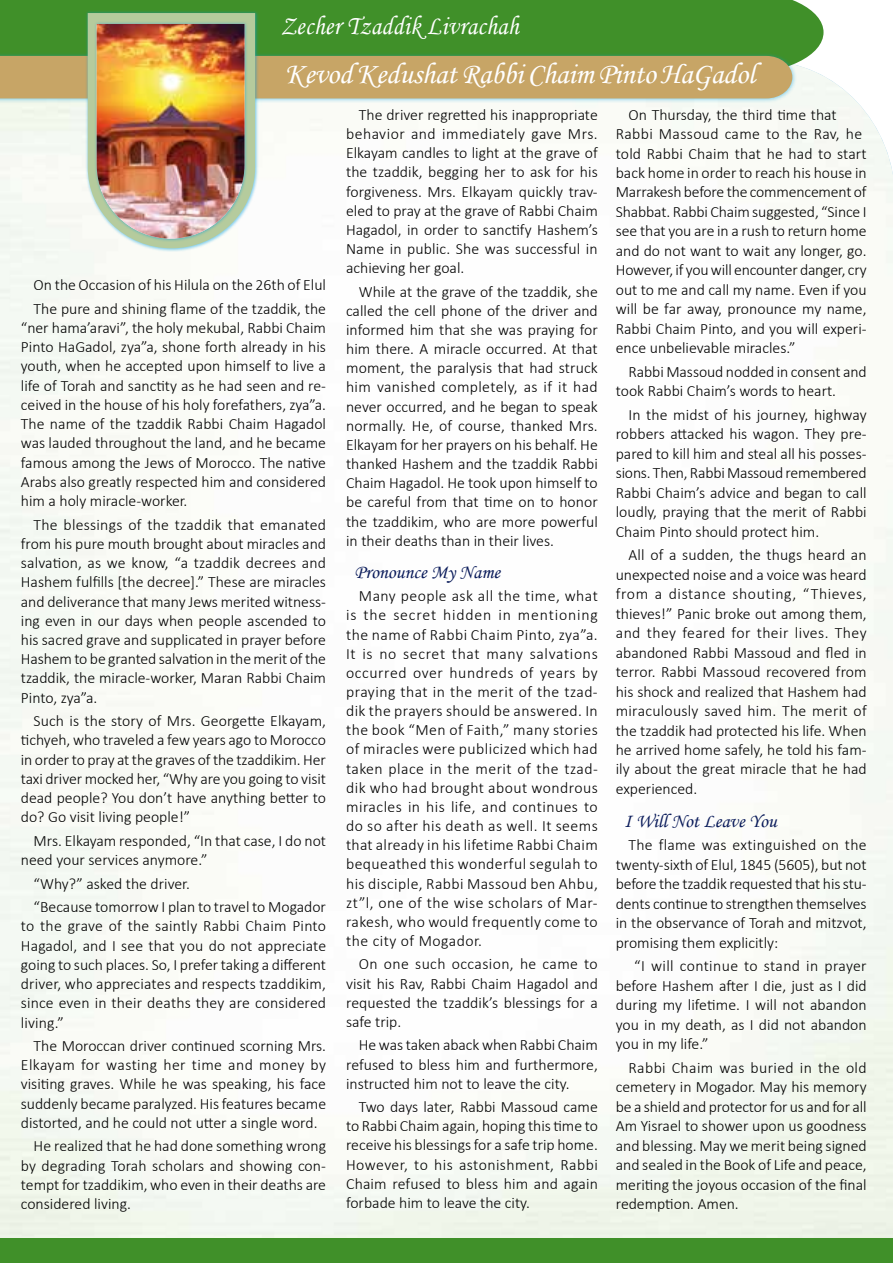
<style>
.page{position:relative;width:893px;height:1263px;background:#fff}
.page>*{position:absolute;margin:0;border:0;box-sizing:border-box;transform-origin:0 0}
.t1{font:30px "Monotype Corsiva";letter-spacing:-.01em;color:#fff}
.t2{font:27px "Monotype Corsiva";letter-spacing:.01em;color:#fff;scale:.92 1}
.t3{font:19.5px "Monotype Corsiva";color:#0a1b5a}
.t4{font:300 15.75px/19.2px "Calibri";color:#000;text-align:justify}
</style>
<div class="page">
<div style="left:0;top:1238px;width:893px;height:25px;background:#409029"></div>
<svg style="left:0;top:0;width:823px;height:74px;background:#4d9738"></svg>
<div style="left:85px;top:10px;width:173px;height:242px;background:#009ee0;opacity:.5"></div>
<svg style="left:0;top:13px;width:792px;height:235px"></svg>
<img style="left:97px;top:24px;width:148px;height:215px">
<h2 class="t2" style="left:281px;top:9px;width:260px">Zecher Tzaddik Livrachah</h2>
<h1 class="t1" style="left:285px;top:56px;width:472px">Kevod Kedushat Rabbi Chaim Pinto HaGadol</h1>
<p class="t4" style="left:34px;top:273px;width:294px;line-height:23.5px">On the Occasion of his Hilula on the 26th of Elul<br>The pure and shining flame of the tzaddik, the</p>
<p class="t4" style="left:21px;top:318px;width:307px">“ner hama’aravi”, the holy mekubal, Rabbi Chaim Pinto HaGadol, zya”a, shone forth already in his youth, when he accepted upon himself to live a life of Torah and sanctity as he had seen and re&shy;ceived in the house of his holy forefathers, zya”a.<br>The name of the tzaddik Rabbi Chaim Hagadol was lauded throughout the land, and he became famous among the Jews of Morocco. The native Arabs also greatly respected him and considered him a holy miracle-worker.</p>
<p class="t4" style="left:21px;top:515px;width:307px;text-indent:13px">The blessings of the tzaddik that emanated from his pure mouth brought about miracles and salvation, as we know, “a tzaddik decrees and Hashem fulfills [the decree].” These are miracles and deliverance that many Jews merited witness&shy;ing even in our days when people ascended to his sacred grave and supplicated in prayer before Hashem to be granted salvation in the merit of the tzaddik, the miracle-worker, Maran Rabbi Chaim Pinto, zya”a.</p>
<p class="t4" style="left:21px;top:711px;width:307px;text-indent:13px">Such is the story of Mrs. Georgette Elkayam, tichyeh, who traveled a few years ago to Morocco in order to pray at the graves of the tzaddikim. Her taxi driver mocked her, “Why are you going to visit dead people? You don’t have anything better to do? Go visit living people!”</p>
<p class="t4" style="left:21px;top:831px;width:307px;text-indent:13px">Mrs. Elkayam responded, “In that case, I do not need your services anymore.”</p>
<p class="t4" style="left:34px;top:871px;width:294px;line-height:23.5px">“Why?” asked the driver.<br>“Because tomorrow I plan to travel to Mogador</p>
<p class="t4" style="left:21px;top:916px;width:307px">to the grave of the saintly Rabbi Chaim Pinto Hagadol, and I see that you do not appreciate going to such places. So, I prefer taking a different driver, who appreciates and respects tzaddikim, since even in their deaths they are considered living.”</p>
<p class="t4" style="left:21px;top:1036px;width:307px;text-indent:13px">The Moroccan driver continued scorning Mrs.<br>Elkayam for wasting her time and money by visiting graves. While he was speaking, his face suddenly became paralyzed. His features became distorted, and he could not utter a single word.</p>
<p class="t4" style="left:21px;top:1136px;width:307px;text-indent:13px">He realized that he had done something wrong by degrading Torah scholars and showing con&shy;tempt for tzaddikim, who even in their deaths are considered living.</p>
<p class="t4" style="left:346px;top:105px;width:253px;text-indent:13px">The driver regretted his inappropriate behavior and immediately gave Mrs.<br>Elkayam candles to light at the grave of the tzaddik, begging her to ask for his forgiveness. Mrs. Elkayam quickly trav&shy;eled to pray at the grave of Rabbi Chaim Hagadol, in order to sanctify Hashem’s Name in public. She was successful in achieving her goal.</p>
<p class="t4" style="left:346px;top:282px;width:253px;text-indent:13px">While at the grave of the tzaddik, she called the cell phone of the driver and informed him that she was praying for him there. A miracle occurred. At that moment, the paralysis that had struck him vanished completely, as if it had never occurred, and he began to speak normally. He, of course, thanked Mrs.<br>Elkayam for her prayers on his behalf. He thanked Hashem and the tzaddik Rabbi Chaim Hagadol. He took upon himself to be careful from that time on to honor the tzaddikim, who are more powerful in their deaths than in their lives.</p>
<p class="t3" style="left:355px;top:560px;width:147px">Pronounce My Name</p>
<p class="t4" style="left:346px;top:586px;width:253px;text-indent:13px">Many people ask all the time, what is the secret hidden in mentioning the name of Rabbi Chaim Pinto, zya”a.<br>It is no secret that many salvations occurred over hundreds of years by praying that in the merit of the tzad&shy;dik the prayers should be answered. In the book “Men of Faith,” many stories of miracles were publicized which had taken place in the merit of the tzad&shy;dik who had brought about wondrous miracles in his life, and continues to do so after his death as well. It seems that already in his lifetime Rabbi Chaim bequeathed this wonderful segulah to his disciple, Rabbi Massoud ben Ahbu, zt”l, one of the wise scholars of Mar&shy;rakesh, who would frequently come to the city of Mogador.</p>
<p class="t4" style="left:346px;top:954px;width:253px;text-indent:13px">On one such occasion, he came to visit his Rav, Rabbi Chaim Hagadol and requested the tzaddik’s blessings for a safe trip.</p>
<p class="t4" style="left:346px;top:1035px;width:253px;text-indent:13px">He was taken aback when Rabbi Chaim refused to bless him and furthermore, instructed him not to leave the city.</p>
<p class="t4" style="left:346px;top:1097px;width:253px;text-indent:13px">Two days later, Rabbi Massoud came to Rabbi Chaim again, hoping this time to receive his blessings for a safe trip home.<br>However, to his astonishment, Rabbi Chaim refused to bless him and again forbade him to leave the city.</p>
<p class="t4" style="left:616px;top:105px;width:252px;text-align:left;text-indent:13px">On Thursday, the third time that Rabbi Massoud came to the Rav, he told Rabbi Chaim that he had to start back home in order to reach his house in Marrakesh before the commencement of Shabbat. Rabbi Chaim suggested, “Since I see that you are in a rush to return home and do not want to wait any longer, go.<br>However, if you will encounter danger, cry out to me and call my name. Even if you will be far away, pronounce my name, Rabbi Chaim Pinto, and you will experi&shy;ence unbelievable miracles.”</p>
<p class="t4" style="left:616px;top:362px;width:252px;text-indent:13px">Rabbi Massoud nodded in consent and took Rabbi Chaim’s words to heart.</p>
<p class="t4" style="left:616px;top:405px;width:252px;text-indent:13px">In the midst of his journey, highway robbers attacked his wagon. They pre&shy;pared to kill him and steal all his posses&shy;sions. Then, Rabbi Massoud remembered Rabbi Chaim’s advice and began to call loudly, praying that the merit of Rabbi Chaim Pinto should protect him.</p>
<p class="t4" style="left:616px;top:545px;width:252px;text-indent:13px">All of a sudden, the thugs heard an unexpected noise and a voice was heard from a distance shouting, “Thieves, thieves!” Panic broke out among them, and they feared for their lives. They abandoned Rabbi Massoud and fled in terror. Rabbi Massoud recovered from his shock and realized that Hashem had miraculously saved him. The merit of the tzaddik had protected his life. When he arrived home safely, he told his fam&shy;ily about the great miracle that he had experienced.</p>
<p class="t3" style="left:624px;top:809px;width:154px">I Will Not Leave You</p>
<p class="t4" style="left:616px;top:835px;width:252px;text-indent:13px">The flame was extinguished on the twenty-sixth of Elul, 1845 (5605), but not before the tzaddik requested that his stu&shy;dents continue to strengthen themselves in the observance of Torah and mitzvot, promising them explicitly:</p>
<p class="t4" style="left:616px;top:956px;width:252px;text-indent:18px">“I will continue to stand in prayer before Hashem after I die, just as I did during my lifetime. I will not abandon you in my death, as I did not abandon you in my life.”</p>
<p class="t4" style="left:616px;top:1058px;width:252px;text-indent:13px">Rabbi Chaim was buried in the old cemetery in Mogador. May his memory be a shield and protector for us and for all Am Yisrael to shower upon us goodness and blessing. May we merit being signed and sealed in the Book of Life and peace, meriting the joyous occasion of the final redemption. Amen.</p>
</div>
